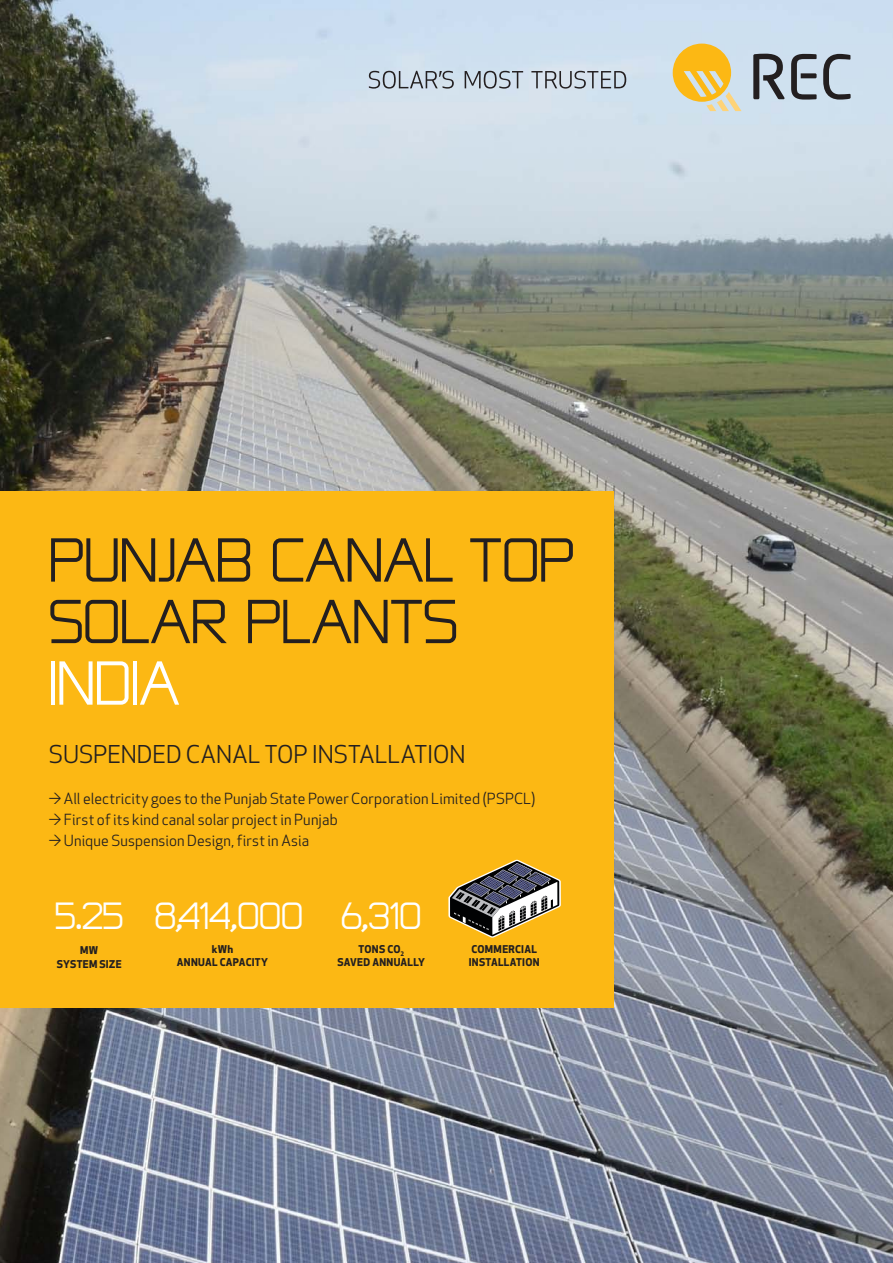
<style>
.page{position:relative;width:893px;height:1263px;background:#fff}
.page>*{position:absolute;margin:0;border:0;box-sizing:border-box;transform-origin:0 0}
.t1{font:73.5px/61.5px "REC Tech 2011";color:#231f20}
.t2{font:73.5px "REC Tech 2011";color:#fff}
.t3{font:45px "REC Tech 2011";color:#fff}
.t4{font:24px "Apex New";color:#231f20}
.t5{font:15px "Apex New";letter-spacing:.005em;color:#231f20}
.t6{font:700 10.5px/13.5px "Apex New";letter-spacing:.025em;color:#231f20;text-align:center}
</style>
<div class="page">
<img style="left:0;top:0;width:893px;height:1263px">
<div style="left:0;top:491px;width:614px;height:517px;background:#fcb814"></div>
<svg style="left:448px;top:860px;width:113px;height:78px"></svg>
<svg style="left:673px;top:44px;width:68px;height:67px;background:#e7cb7c"></svg>
<svg style="left:791px;top:54px;width:60px;height:46px;background:#949fa9"></svg>
<svg style="left:753px;top:54px;width:31px;height:45px"></svg>
<svg style="left:369px;top:71px;width:85px;height:18px;background:#a7b1bb"></svg>
<svg style="left:465px;top:71px;width:58px;height:18px"></svg>
<svg style="left:531px;top:71px;width:95px;height:18px;background:#aab2bb"></svg>
<h1 class="t1" style="left:49px;top:527px;width:527px">PUNJAB CANAL TOP<br>SOLAR PLANTS</h1>
<h1 class="t2" style="left:49px;top:649px;width:132px">INDIA</h1>
<h3 class="t4" style="left:49px;top:739px;width:418px">Suspended canal top installation</h3>
<p class="t5" style="left:49px;top:789px;width:488px">→ All electricity goes to the Punjab State Power Corporation Limited (PSPCL)</p>
<p class="t5" style="left:49px;top:810px;width:290px">→ First of its kind canal solar project in Punjab</p>
<p class="t5" style="left:49px;top:831px;width:262px">→ Unique Suspension Design, first in Asia</p>
<h2 class="t3" style="left:55px;top:895px;width:249px">5.25 8,414,000</h2>
<p class="t6" style="left:57px;top:943px;width:66px">MW<br>SYSTEM SIZE</p>
<p class="t6" style="left:177px;top:942px;width:93px">KWH<br>ANNUAL CAPACITY</p>
<h2 class="t3" style="left:341px;top:895px;width:82px">6,310</h2>
<p class="t6" style="left:337px;top:942px;width:89px">TONS CO<sub>2<br></sub>SAVED ANNUALLY</p>
<p class="t6" style="left:469px;top:942px;width:72px;text-align:left">COMMERCIAL<br>INSTALLATION</p>
</div>
